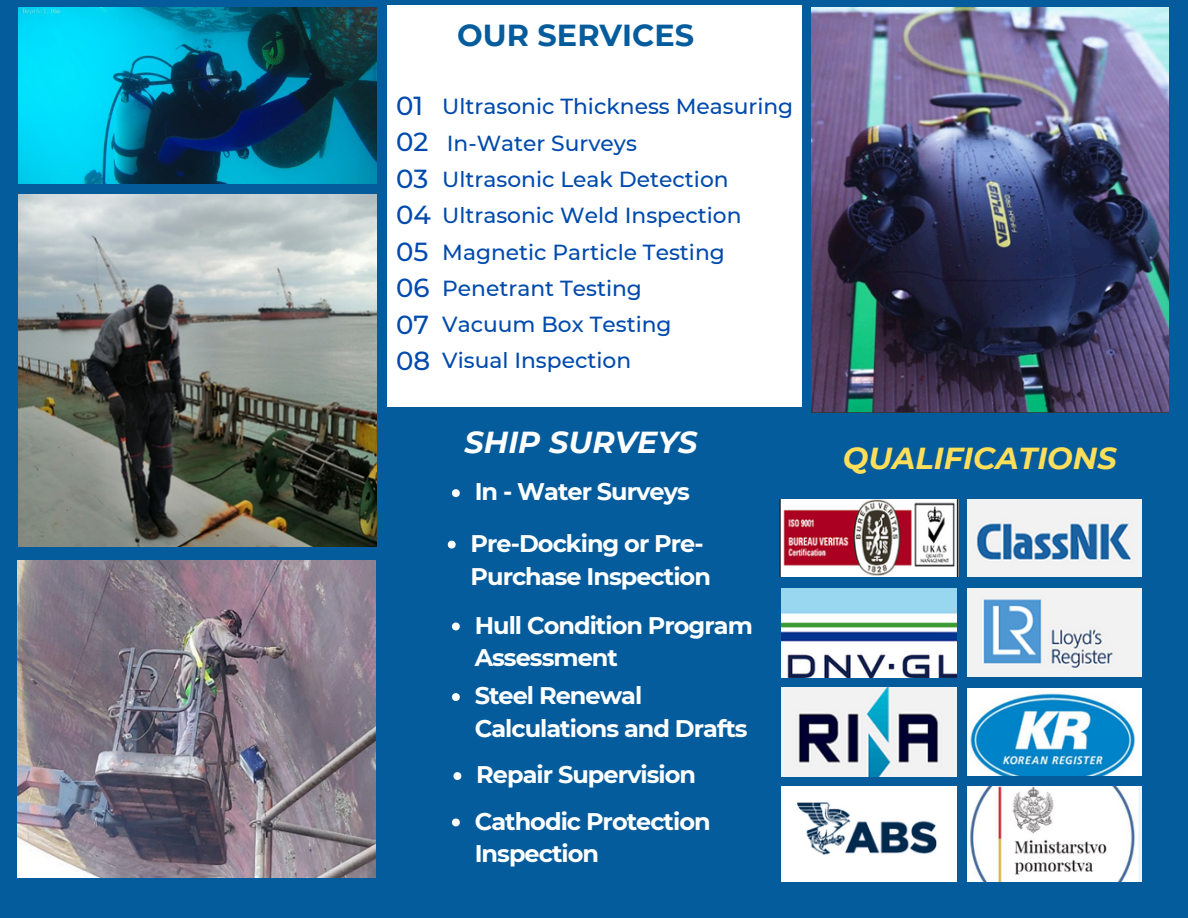
<style>
.page{position:relative;width:1188px;height:918px;background:#055c9d}
.page>*{position:absolute;margin:0;border:0;box-sizing:border-box;transform-origin:0 0}
.t1{font:italic 700 30.3px "Montserrat";color:#ffde59}
.t2{font:700 30.3px "Montserrat";color:#055c9d}
.t3{font:italic 700 30.3px "Montserrat";color:#fff}
.t4{font:500 26.1px "Montserrat";color:#004aad}
.t5{font:700 24px/32.7px "Montserrat";letter-spacing:-.04em;color:#fff}
.t6{font:500 21.75px "Montserrat";color:#004aad}
</style>
<div class="page">
<div style="left:387px;top:6px;width:414px;height:401px;background:#fff"></div>
<img style="left:19px;top:8px;width:358px;height:175px">
<img style="left:19px;top:195px;width:358px;height:352px">
<img style="left:780px;top:500px;width:179px;height:76px">
<img style="left:967px;top:500px;width:175px;height:76px">
<img style="left:782px;top:588px;width:174px;height:89px">
<img style="left:967px;top:588px;width:175px;height:88px">
<img style="left:782px;top:688px;width:174px;height:89px">
<img style="left:968px;top:688px;width:174px;height:88px">
<img style="left:782px;top:786px;width:174px;height:96px">
<img style="left:18px;top:561px;width:358px;height:317px">
<img style="left:812px;top:8px;width:356px;height:405px">
<img style="left:967px;top:786px;width:175px;height:96px">
<svg style="left:452px;top:489px;width:8px;height:8px"></svg>
<svg style="left:448px;top:541px;width:8px;height:8px"></svg>
<svg style="left:452px;top:623px;width:8px;height:7px"></svg>
<svg style="left:452px;top:693px;width:8px;height:8px"></svg>
<svg style="left:454px;top:772px;width:7px;height:8px"></svg>
<svg style="left:452px;top:819px;width:8px;height:7px"></svg>
<h1 class="t2" style="left:457px;top:16px;width:238px">OUR SERVICES</h1>
<p class="t4" style="left:396px;top:90px;width:29px">01</p>
<p class="t6" style="left:442px;top:93px;width:353px">Ultrasonic Thickness Measuring</p>
<p class="t4" style="left:396px;top:126px;width:34px">02</p>
<h2 class="t6" style="left:447px;top:130px;width:192px">In-Water Surveys</h2>
<p class="t4" style="left:396px;top:163px;width:34px">03</p>
<h2 class="t6" style="left:442px;top:166px;width:288px">Ultrasonic Leak Detection</h2>
<p class="t4" style="left:396px;top:199px;width:36px">04</p>
<h2 class="t6" style="left:442px;top:202px;width:301px">Ultrasonic Weld Inspection</h2>
<p class="t4" style="left:396px;top:235px;width:34px">05</p>
<h2 class="t6" style="left:442px;top:239px;width:284px">Magnetic Particle Testing</h2>
<p class="t4" style="left:396px;top:272px;width:35px">06</p>
<h2 class="t6" style="left:442px;top:275px;width:201px">Penetrant Testing</h2>
<p class="t4" style="left:396px;top:308px;width:34px">07</p>
<p class="t6" style="left:442px;top:311px;width:231px">Vacuum Box Testing</p>
<h2 class="t4" style="left:396px;top:345px;width:36px">08</h2>
<h2 class="t6" style="left:442px;top:347px;width:190px">Visual Inspection</h2>
<p class="t3" style="left:465px;top:424px;width:235px">SHIP SURVEYS</p>
<h2 class="t5" style="left:475px;top:476px;width:217px">In - Water Surveys</h2>
<h1 class="t5" style="left:471px;top:527px;width:242px">Pre-Docking or Pre-<br>Purchase Inspection</h1>
<h1 class="t5" style="left:475px;top:609px;width:280px">Hull Condition Program<br>Assessment</h1>
<p class="t5" style="left:475px;top:679px;width:274px">Steel Renewal<br>Calculations and Drafts</p>
<p class="t5" style="left:476px;top:758px;width:221px">Repair Supervision</p>
<p class="t5" style="left:475px;top:805px;width:237px">Cathodic Protection<br>Inspection</p>
<p class="t1" style="left:843px;top:440px;width:276px">QUALIFICATIONS</p>
</div>
